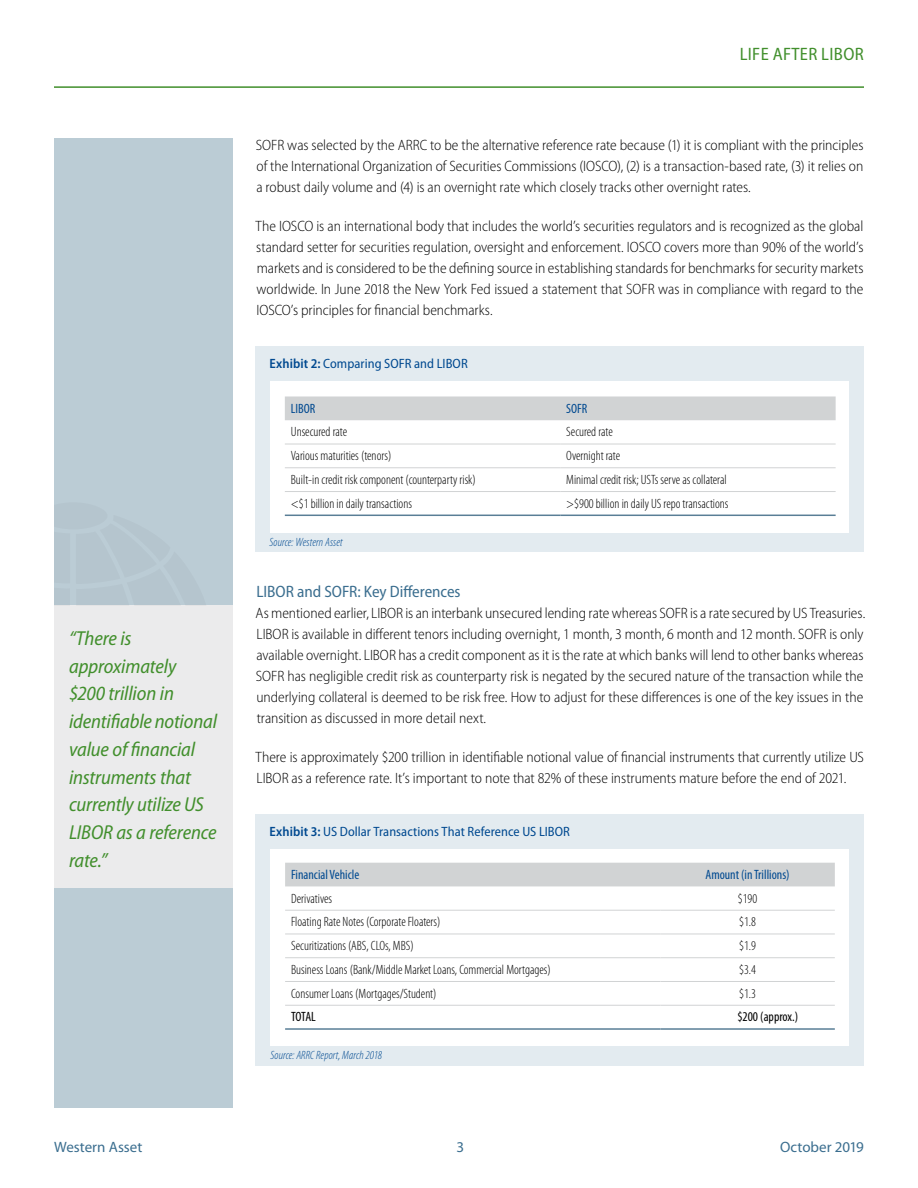
<style>
.page{position:relative;width:918px;height:1188px;background:#fff}
.page>*{position:absolute;margin:0;border:0;box-sizing:border-box;transform-origin:0 0}
.t1{font:20.25px/27.8px "Myriad Pro Semi Cn It 2";letter-spacing:-.01em;color:#418f2c}
.t2{font:18px "Myriad Pro Semi Cn 5";letter-spacing:.02em;color:#418f2c}
.t3{font:semi-condensed 16.5px "Myriad Pro";letter-spacing:-.005em;color:#3b6e8f}
.t4{font:300 semi-condensed 15px/21px "Myriad Pro";letter-spacing:-.005em;color:#000;text-align:justify}
.t5{font:15px "Myriad Pro";color:#3b6e8f}
.t6{font:300 condensed 13.5px "Myriad Pro";color:#000}
.t7{font:13.5px "Myriad Pro Semi Cn 6";letter-spacing:.005em;color:#004990}
.t8{font:condensed 13.5px "Myriad Pro";color:#004990}
.t9{font:13.5px "Myriad Pro Semi Cn 7";letter-spacing:.005em;color:#004990}
.t10{font:condensed 13.5px "Myriad Pro";color:#000}
.t11{font:italic 300 condensed 12px "Myriad Pro";letter-spacing:.005em;color:#004990}
.s1{font-family:"Myriad Pro";font-weight:600;font-stretch:semi-condensed}
</style>
<div class="page">
<div style="left:54px;top:138px;width:178px;height:970px;background:#bbccd5"></div>
<hr style="left:54px;top:86px;width:810px;height:2px;background:#418f2c">
<div style="left:54px;top:606px;width:178px;height:282px;background:#ebebec"></div>
<svg style="left:54px;top:605px;width:153px;height:1px"></svg>
<div style="left:256px;top:346px;width:608px;height:206px;background:#e3ebf0"></div>
<div style="left:271px;top:381px;width:578px;height:151px;background:#fff"></div>
<div style="left:285px;top:396px;width:551px;height:24px;background:#d1d3d4"></div>
<hr style="left:285px;top:444px;width:275px;height:1px;background:#d1d3d4">
<hr style="left:560px;top:444px;width:276px;height:1px;background:#d1d3d4">
<hr style="left:285px;top:467px;width:275px;height:1px;background:#d1d3d4">
<hr style="left:560px;top:467px;width:276px;height:1px;background:#d1d3d4">
<hr style="left:285px;top:491px;width:275px;height:1px;background:#d1d3d4">
<hr style="left:560px;top:491px;width:276px;height:1px;background:#d1d3d4">
<hr style="left:285px;top:515px;width:275px;height:1px;background:#597e96">
<hr style="left:560px;top:515px;width:276px;height:1px;background:#597e96">
<div style="left:256px;top:814px;width:608px;height:252px;background:#e3ebf0"></div>
<div style="left:271px;top:849px;width:578px;height:197px;background:#fff"></div>
<div style="left:285px;top:863px;width:550px;height:23px;background:#d1d3d4"></div>
<hr style="left:285px;top:910px;width:375px;height:1px;background:#d1d3d4">
<hr style="left:660px;top:910px;width:175px;height:1px;background:#d1d3d4">
<hr style="left:285px;top:934px;width:375px;height:1px;background:#d1d3d4">
<hr style="left:660px;top:934px;width:175px;height:1px;background:#d1d3d4">
<hr style="left:285px;top:957px;width:375px;height:1px;background:#d1d3d4">
<hr style="left:660px;top:957px;width:175px;height:1px;background:#d1d3d4">
<hr style="left:285px;top:981px;width:375px;height:1px;background:#d1d3d4">
<hr style="left:660px;top:981px;width:175px;height:1px;background:#d1d3d4">
<hr style="left:285px;top:1005px;width:375px;height:1px;background:#d1d3d4">
<hr style="left:660px;top:1005px;width:175px;height:1px;background:#d1d3d4">
<hr style="left:285px;top:1028px;width:375px;height:2px;background:#597e96">
<hr style="left:660px;top:1028px;width:175px;height:2px;background:#597e96">
<p class="t2" style="left:740px;top:44px;width:126px">LIFE AFTER LIBOR</p>
<p class="t4" style="left:256px;top:135px;width:609px">SOFR was selected by the ARRC to be the alternative reference rate because (1) it is compliant with the principles of the International Organization of Securities Commissions (IOSCO), (2) is a transaction-based rate, (3) it relies on a robust daily volume and (4) is an overnight rate which closely tracks other overnight rates.</p>
<p class="t4" style="left:256px;top:216px;width:609px">The IOSCO is an international body that includes the world’s securities regulators and is recognized as the global standard setter for securities regulation, oversight and enforcement. IOSCO covers more than 90% of the world’s markets and is considered to be the defining source in establishing standards for benchmarks for security markets worldwide. In June 2018 the New York Fed issued a statement that SOFR was in compliance with regard to the IOSCO’s principles for financial benchmarks.</p>
<p class="t9" style="left:269px;top:356px;width:200px"><span class="s1">Exhibit 2:</span> Comparing SOFR and LIBOR</p>
<p class="t8" style="left:291px;top:401px;width:26px">LIBOR</p>
<p class="t8" style="left:566px;top:401px;width:23px">SOFR</p>
<p class="t6" style="left:291px;top:425px;width:58px">Unsecured rate</p>
<p class="t6" style="left:566px;top:425px;width:48px">Secured rate</p>
<p class="t6" style="left:291px;top:448px;width:102px">Various maturities (tenors)</p>
<p class="t6" style="left:566px;top:448px;width:55px">Overnight rate</p>
<p class="t6" style="left:291px;top:472px;width:187px">Built-in credit risk component (counterparty risk)</p>
<p class="t6" style="left:566px;top:472px;width:162px">Minimal credit risk; USTs serve as collateral</p>
<p class="t6" style="left:291px;top:496px;width:123px">&lt;$1 billion in daily transactions</p>
<p class="t6" style="left:566px;top:496px;width:164px">&gt;$900 billion in daily US repo transactions</p>
<h1 class="t1" style="left:69px;top:625px;width:150px">“There is approximately $200 trillion in identifiable notional value of financial instruments that currently utilize US<br>LIBOR as a reference rate.”</h1>
<p class="t11" style="left:270px;top:536px;width:75px">Source: Western Asset</p>
<p class="t3" style="left:257px;top:583px;width:206px">LIBOR and SOFR: Key Differences</p>
<p class="t4" style="left:256px;top:603px;width:611px;text-align:left">As mentioned earlier, LIBOR is an interbank unsecured lending rate whereas SOFR is a rate secured by US Treasuries.<br>LIBOR is available in different tenors including overnight, 1 month, 3 month, 6 month and 12 month. SOFR is only available overnight. LIBOR has a credit component as it is the rate at which banks will lend to other banks whereas SOFR has negligible credit risk as counterparty risk is negated by the secured nature of the transaction while the underlying collateral is deemed to be risk free. How to adjust for these differences is one of the key issues in the transition as discussed in more detail next.</p>
<p class="t4" style="left:256px;top:747px;width:610px">There is approximately $200 trillion in identifiable notional value of financial instruments that currently utilize US<br>LIBOR as a reference rate. It’s important to note that 82% of these instruments mature before the end of 2021.</p>
<p class="t7" style="left:269px;top:824px;width:302px"><span class="s1">Exhibit 3:</span> US Dollar Transactions That Reference US LIBOR</p>
<p class="t8" style="left:291px;top:867px;width:70px">Financial Vehicle</p>
<p class="t8" style="left:706px;top:867px;width:86px">Amount (in Trillions)</p>
<p class="t6" style="left:291px;top:891px;width:43px">Derivatives</p>
<p class="t6" style="left:738px;top:891px;width:21px">$190</p>
<p class="t6" style="left:291px;top:915px;width:151px">Floating Rate Notes (Corporate Floaters)</p>
<p class="t6" style="left:739px;top:915px;width:18px">$1.8</p>
<p class="t6" style="left:291px;top:938px;width:124px">Securitizations (ABS, CLOs, MBS)</p>
<p class="t6" style="left:739px;top:938px;width:18px">$1.9</p>
<p class="t6" style="left:291px;top:962px;width:261px">Business Loans (Bank/Middle Market Loans, Commercial Mortgages)</p>
<p class="t6" style="left:739px;top:962px;width:18px">$3.4</p>
<p class="t6" style="left:291px;top:986px;width:147px">Consumer Loans (Mortgages/Student)</p>
<p class="t6" style="left:739px;top:986px;width:18px">$1.3</p>
<p class="t10" style="left:291px;top:1010px;width:26px">TOTAL</p>
<p class="t10" style="left:737px;top:1010px;width:62px">$200 (approx.)</p>
<p class="t11" style="left:271px;top:1049px;width:113px">Source: ARRC Report, March 2018</p>
<p class="t5" style="left:54px;top:1139px;width:90px">Western Asset</p>
<p class="t5" style="left:457px;top:1139px;width:9px">3</p>
<p class="t5" style="left:780px;top:1139px;width:85px">October 2019</p>
</div>
